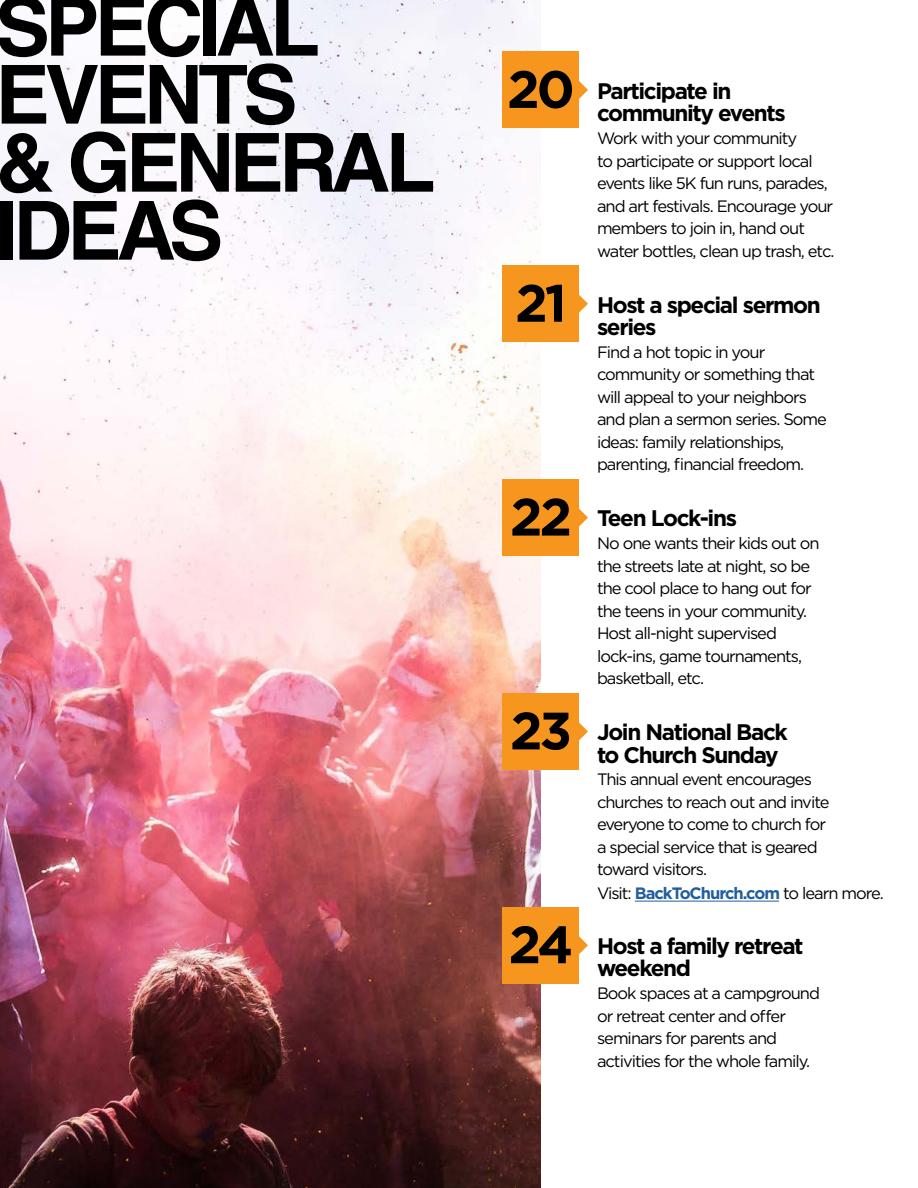
<style>
.page{position:relative;width:918px;height:1188px;background:#fff}
.page>*{position:absolute;margin:0;border:0;box-sizing:border-box;transform-origin:0 0}
.t1{font:700 81.6px/67.9px "Helvetica LT Std";letter-spacing:-.06em;color:#000}
.t2{font:700 52.5px "Gotham";letter-spacing:-.06em;color:#000}
.t3{font:700 22.5px/22.5px "Gotham";letter-spacing:-.06em;color:#000}
.t4{font:16.5px/22.5px "Gotham";letter-spacing:-.06em;color:#000}
.s1{font-weight:700;color:#215e9e}
</style>
<div class="page">
<img style="left:0;top:0;width:541px;height:1188px">
<svg style="left:579px;top:81px;width:9px;height:18px"></svg>
<svg style="left:579px;top:295px;width:9px;height:18px"></svg>
<svg style="left:579px;top:508px;width:9px;height:19px"></svg>
<svg style="left:579px;top:722px;width:9px;height:19px"></svg>
<svg style="left:579px;top:936px;width:9px;height:18px"></svg>
<div style="left:503px;top:52px;width:76px;height:76px;background:#f7961e"></div>
<div style="left:503px;top:266px;width:76px;height:76px;background:#f7961e"></div>
<div style="left:503px;top:480px;width:76px;height:76px;background:#f7961e"></div>
<div style="left:503px;top:693px;width:76px;height:77px;background:#f7961e"></div>
<div style="left:503px;top:907px;width:76px;height:76px;background:#f7961e"></div>
<hr style="left:635px;top:901px;width:144px;height:1px;background:#215e9e">
<h1 class="t1" style="left:-4px;top:-8px;width:441px">SPECIAL<br>EVENTS<br>&amp; GENERAL<br>IDEAS</h1>
<h2 class="t2" style="left:507px;top:55px;width:69px">20</h2>
<h2 class="t2" style="left:515px;top:268px;width:53px">21</h2>
<h2 class="t2" style="left:510px;top:482px;width:64px">22</h2>
<h2 class="t2" style="left:510px;top:696px;width:64px">23</h2>
<h2 class="t2" style="left:508px;top:910px;width:66px">24</h2>
<h3 class="t3" style="left:597px;top:80px;width:190px">Participate in community events</h3>
<p class="t4" style="left:597px;top:127px;width:239px">Work with your community<br>to participate or support local events like 5K fun runs, parades, and art festivals. Encourage your members to join in, hand out water bottles, clean up trash, etc.</p>
<h3 class="t3" style="left:597px;top:293px;width:225px">Host a special sermon series</h3>
<p class="t4" style="left:597px;top:340px;width:232px">Find a hot topic in your community or something that will appeal to your neighbors and plan a sermon series. Some ideas: family relationships, parenting, financial freedom.</p>
<h3 class="t3" style="left:597px;top:507px;width:142px">Teen Lock-ins</h3>
<p class="t4" style="left:597px;top:532px;width:224px">No one wants their kids out on the streets late at night, so be the cool place to hang out for the teens in your community.<br>Host all-night supervised lock-ins, game tournaments, basketball, etc.</p>
<h3 class="t3" style="left:597px;top:721px;width:192px">Join National Back to Church Sunday</h3>
<p class="t4" style="left:597px;top:768px;width:234px">This annual event encourages churches to reach out and invite everyone to come to church for a special service that is geared toward visitors.</p>
<p class="t4" style="left:597px;top:882px;width:288px">Visit: <span class="s1">BackToChurch.com</span> to learn more.</p>
<h3 class="t3" style="left:597px;top:935px;width:208px">Host a family retreat weekend</h3>
<p class="t4" style="left:597px;top:982px;width:225px">Book spaces at a campground or retreat center and offer seminars for parents and activities for the whole family.</p>
</div>
